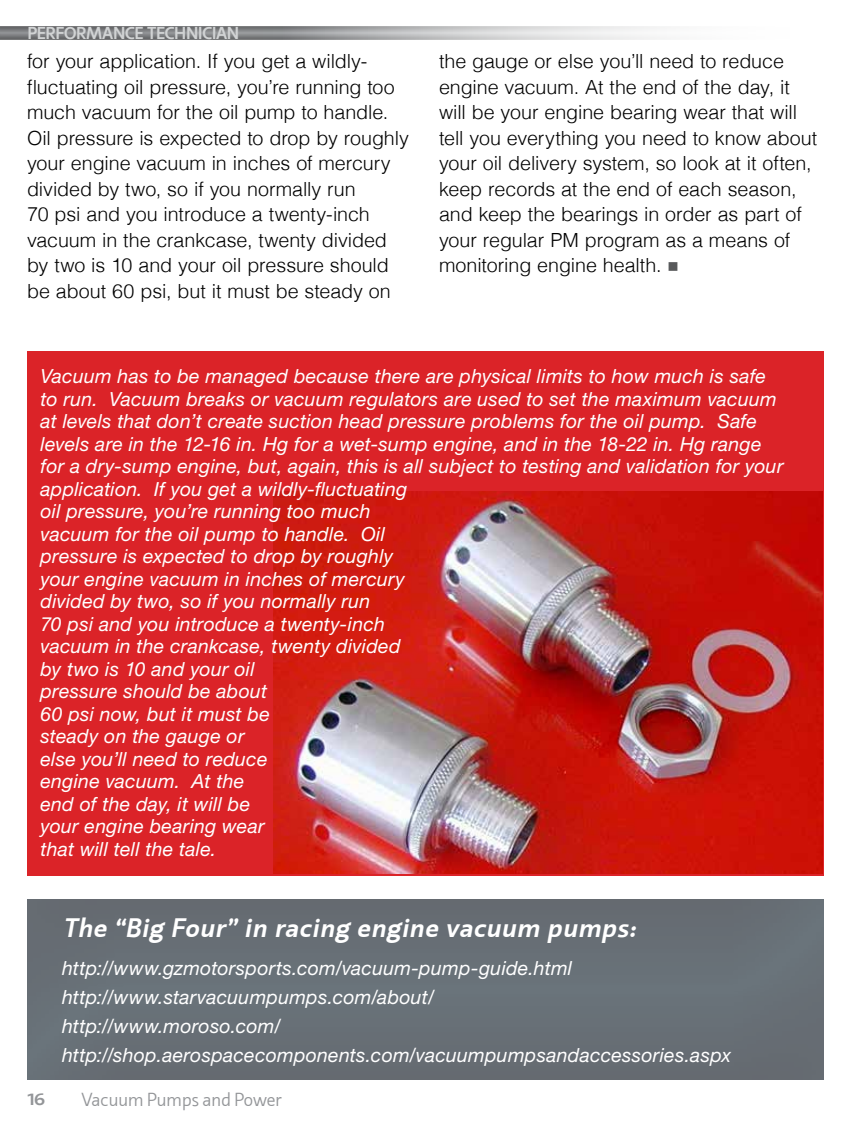
<style>
.page{position:relative;width:851px;height:1134px;background:#fff}
.page>*{position:absolute;margin:0;border:0;box-sizing:border-box;transform-origin:0 0}
.t1{font:italic 700 25.5px "Machinato";letter-spacing:.03em;color:#fff}
.t2{font:italic 19.5px/22.5px "Helvetica Neue";letter-spacing:.01em;color:#fff}
.t3{font:300 19.5px/25.5px "Helvetica";letter-spacing:-.005em;color:#000}
.t4{font:300 18px "Machinato";letter-spacing:-.03em;color:#939598}
.t5{font:700 16.5px "Machinato";letter-spacing:-.01em;color:#d1d3d4}
.t6{font:700 16.5px "Machinato";color:#939598;scale:1.1 1}
.s1{color:#58595b}
</style>
<div class="page">
<div style="left:0;top:26px;width:825px;height:14px;background:#000;opacity:.5"></div>
<div style="left:26px;top:898px;width:799px;height:183px;background:#676e75"></div>
<div style="left:27px;top:351px;width:797px;height:524px;background:#db2328"></div>
<img style="left:274px;top:492px;width:548px;height:382px">
<p class="t5" style="left:27px;top:22px;width:213px">PERFORMANCE TECHNICIAN</p>
<p class="t3" style="left:27px;top:47px;width:383px">for your application. If you get a wildly&shy;fluctuating oil pressure, you’re running too much vacuum for the oil pump to handle.<br>Oil pressure is expected to drop by roughly your engine vacuum in inches of mercury divided by two, so if you normally run<br>70 psi and you introduce a twenty-inch vacuum in the crankcase, twenty divided by two is 10 and your oil pressure should be about 60 psi, but it must be steady on</p>
<p class="t3" style="left:439px;top:47px;width:380px">the gauge or else you’ll need to reduce engine vacuum. At the end of the day, it will be your engine bearing wear that will tell you everything you need to know about your oil delivery system, so look at it often, keep records at the end of each season, and keep the bearings in order as part of your regular PM program as a means of monitoring engine health. <span class="s1">■</span></p>
<p class="t2" style="left:40px;top:365px;width:744px">Vacuum has to be managed because there are physical limits to how much is safe to run. Vacuum breaks or vacuum regulators are used to set the maximum vacuum at levels that don’t create suction head pressure problems for the oil pump. Safe levels are in the 12-16 in. Hg for a wet-sump engine, and in the 18-22 in. Hg range for a dry-sump engine, but, again, this is all subject to testing and validation for your application. If you get a wildly-fluctuating<br>oil pressure, you’re running too much<br>vacuum for the oil pump to handle. Oil<br>pressure is expected to drop by roughly<br>your engine vacuum in inches of mercury<br>divided by two, so if you normally run<br>70 psi and you introduce a twenty-inch<br>vacuum in the crankcase, twenty divided<br>by two is 10 and your oil<br>pressure should be about<br>60 psi now, but it must be<br>steady on the gauge or<br>else you’ll need to reduce<br>engine vacuum. At the<br>end of the day, it will be<br>your engine bearing wear<br>that will tell the tale.</p>
<h1 class="t1" style="left:62px;top:911px;width:574px">The “Big Four” in racing engine vacuum pumps:</h1>
<p class="t2" style="left:62px;top:953px;width:670px;line-height:29.2px">http://www.gzmotorsports.com/vacuum-pump-guide.html http://www.starvacuumpumps.com/about/<br>http://www.moroso.com/ http://shop.aerospacecomponents.com/vacuumpumpsandaccessories.aspx</p>
<p class="t6" style="left:27px;top:1088px;width:17px">16</p>
<p class="t4" style="left:81px;top:1089px;width:203px">Vacuum Pumps and Power</p>
</div>
